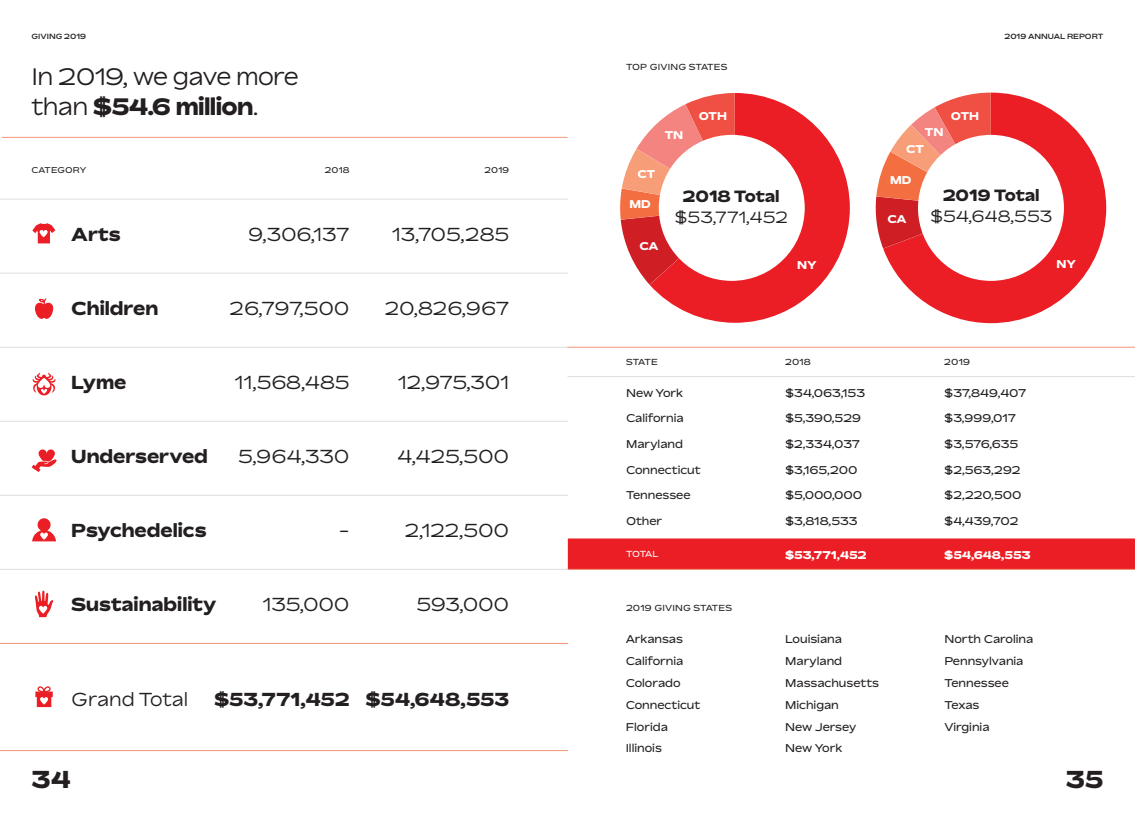
<style>
.page{position:relative;width:1135px;height:820px;background:#fff}
.page>*{position:absolute;margin:0;border:0;box-sizing:border-box;transform-origin:0 0}
.t1{font:900 24.38px "Bossa";color:#231f20}
.t2{font:300 23.75px/30px "Bossa";letter-spacing:-.025em;color:#231f20}
.t3{font:300 18.75px "Bossa";color:#231f20}
.t4{font:900 18.75px "Bossa";color:#231f20}
.t5{font:300 16.25px "Bossa";letter-spacing:.005em;color:#231f20}
.t6{font:900 16.25px "Bossa";color:#231f20}
.t7{font:11.25px/21.8px "Bossa";color:#231f20}
.t8{font:900 11.25px "Bossa";color:#fff}
.t9{font:8.75px "Bossa";letter-spacing:.02em;color:#231f20}
.t10{font:8.75px "Bossa";letter-spacing:-.04em;color:#fff}
.t11{font:8.38px "Bossa";letter-spacing:.02em;color:#231f20}
.t12{font:500 7.5px "Bossa";color:#231f20}
.s1{font-weight:900}
</style>
<div class="page">
<div style="left:567px;top:538px;width:567px;height:31px;background:#ea1e24"></div>
<hr style="left:567px;top:376px;width:567px;height:1px;background:#dddee0">
<svg style="left:649px;top:93px;width:200px;height:229px;fill:#ea1e24"></svg>
<svg style="left:620px;top:93px;width:114px;height:191px"></svg>
<div style="left:658px;top:135px;width:146px;height:146px;background:#fff;border-radius:50%"></div>
<svg style="left:883px;top:92px;width:222px;height:231px;fill:#ea1e24"></svg>
<svg style="left:875px;top:92px;width:115px;height:156px"></svg>
<div style="left:917px;top:135px;width:146px;height:146px;background:#fff;border-radius:50%"></div>
<hr style="left:0;top:642px;width:568px;height:1px;background:#f39679">
<hr style="left:0;top:749px;width:568px;height:1px;background:#f39679">
<svg style="left:35px;top:298px;width:19px;height:21px"></svg>
<svg style="left:32px;top:223px;width:23px;height:20px"></svg>
<hr style="left:2px;top:137px;width:565px;height:1px;background:#f39679">
<hr style="left:0;top:199px;width:568px;height:1px;background:#dddee0">
<hr style="left:0;top:273px;width:568px;height:1px;background:#dddee0">
<hr style="left:0;top:347px;width:568px;height:1px;background:#dddee0">
<hr style="left:0;top:420px;width:568px;height:1px;background:#dddee0">
<hr style="left:0;top:494px;width:568px;height:1px;background:#dddee0">
<hr style="left:0;top:568px;width:568px;height:1px;background:#dddee0">
<hr style="left:567px;top:568px;width:567px;height:1px;background:#f39679">
<hr style="left:567px;top:347px;width:567px;height:1px;background:#f39679">
<svg style="left:32px;top:518px;width:24px;height:24px"></svg>
<svg style="left:35px;top:686px;width:18px;height:21px"></svg>
<svg style="left:35px;top:590px;width:18px;height:26px"></svg>
<svg style="left:33px;top:372px;width:23px;height:23px"></svg>
<svg style="left:32px;top:449px;width:24px;height:23px"></svg>
<p class="t12" style="left:32px;top:31px;width:56px">GIVING 2019</p>
<h2 class="t2" style="left:32px;top:61px;width:268px">In 2019, we gave more than <span class="s1">$54.6 million</span>.</h2>
<p class="t11" style="left:32px;top:164px;width:56px">CATEGORY</p>
<p class="t11" style="left:325px;top:164px;width:26px">2018</p>
<p class="t11" style="left:484px;top:164px;width:26px">2019</p>
<h3 class="t4" style="left:71px;top:222px;width:51px">Arts</h3>
<h3 class="t3" style="left:248px;top:223px;width:103px">9,306,137</h3>
<h3 class="t3" style="left:392px;top:223px;width:118px">13,705,285</h3>
<h3 class="t4" style="left:71px;top:296px;width:89px">Children</h3>
<h3 class="t3" style="left:229px;top:297px;width:121px">26,797,500</h3>
<h3 class="t3" style="left:384px;top:297px;width:126px">20,826,967</h3>
<h3 class="t4" style="left:71px;top:370px;width:57px">Lyme</h3>
<h3 class="t3" style="left:235px;top:371px;width:116px">11,568,485</h3>
<h3 class="t3" style="left:398px;top:371px;width:113px">12,975,301</h3>
<h3 class="t4" style="left:71px;top:444px;width:138px">Underserved</h3>
<h3 class="t3" style="left:238px;top:445px;width:113px">5,964,330</h3>
<h3 class="t3" style="left:397px;top:445px;width:113px">4,425,500</h3>
<h3 class="t4" style="left:71px;top:517px;width:137px">Psychedelics</h3>
<h3 class="t3" style="left:339px;top:519px;width:12px">-</h3>
<h3 class="t3" style="left:404px;top:519px;width:106px">2,122,500</h3>
<h3 class="t4" style="left:71px;top:591px;width:147px">Sustainability</h3>
<h3 class="t3" style="left:262px;top:592px;width:88px">135,000</h3>
<h3 class="t3" style="left:416px;top:592px;width:94px">593,000</h3>
<h3 class="t3" style="left:71px;top:687px;width:118px">Grand Total</h3>
<h3 class="t4" style="left:214px;top:686px;width:296px">$53,771,452 $54,648,553</h3>
<p class="t9" style="left:625px;top:62px;width:103px">TOP GIVING STATES</p>
<p class="t8" style="left:664px;top:128px;width:20px">TN</p>
<p class="t8" style="left:698px;top:108px;width:30px">OTH</p>
<p class="t8" style="left:637px;top:166px;width:19px">CT</p>
<p class="t8" style="left:629px;top:196px;width:23px">MD</p>
<p class="t8" style="left:639px;top:238px;width:21px">CA</p>
<h3 class="t6" style="left:682px;top:185px;width:98px">2018 Total</h3>
<h3 class="t5" style="left:674px;top:207px;width:115px">$53,771,452</h3>
<p class="t8" style="left:796px;top:257px;width:21px">NY</p>
<p class="t12" style="left:1004px;top:31px;width:100px">2019 ANNUAL REPORT</p>
<p class="t8" style="left:924px;top:124px;width:20px">TN</p>
<p class="t8" style="left:905px;top:142px;width:19px">CT</p>
<p class="t8" style="left:950px;top:108px;width:30px">OTH</p>
<p class="t8" style="left:889px;top:172px;width:23px">MD</p>
<p class="t8" style="left:887px;top:211px;width:21px">CA</p>
<h3 class="t6" style="left:942px;top:184px;width:98px">2019 Total</h3>
<h3 class="t5" style="left:929px;top:206px;width:123px">$54,648,553</h3>
<p class="t8" style="left:1056px;top:256px;width:21px">NY</p>
<p class="t9" style="left:625px;top:356px;width:33px">STATE</p>
<p class="t7" style="left:625px;top:381px;width:59px">New York</p>
<p class="t7" style="left:625px;top:407px;width:59px">California</p>
<p class="t7" style="left:625px;top:432px;width:58px">Maryland</p>
<p class="t7" style="left:625px;top:458px;width:76px">Connecticut</p>
<p class="t7" style="left:625px;top:484px;width:66px">Tennessee</p>
<p class="t7" style="left:625px;top:509px;width:38px">Other</p>
<p class="t9" style="left:784px;top:356px;width:27px">2018</p>
<p class="t7" style="left:784px;top:381px;width:81px">$34,063,153</p>
<p class="t7" style="left:784px;top:407px;width:77px">$5,390,529</p>
<p class="t7" style="left:784px;top:432px;width:76px">$2,334,037</p>
<p class="t7" style="left:784px;top:458px;width:74px">$3,165,200</p>
<p class="t7" style="left:784px;top:484px;width:78px">$5,000,000</p>
<p class="t7" style="left:784px;top:509px;width:74px">$3,818,533</p>
<p class="t9" style="left:943px;top:356px;width:27px">2019</p>
<p class="t7" style="left:943px;top:381px;width:83px">$37,849,407</p>
<p class="t7" style="left:943px;top:407px;width:73px">$3,999,017</p>
<p class="t7" style="left:943px;top:432px;width:75px">$3,576,635</p>
<p class="t7" style="left:943px;top:458px;width:78px">$2,563,292</p>
<p class="t7" style="left:943px;top:484px;width:79px">$2,220,500</p>
<p class="t7" style="left:943px;top:509px;width:76px">$4,439,702</p>
<p class="t10" style="left:625px;top:548px;width:34px">TOTAL</p>
<p class="t8" style="left:784px;top:547px;width:83px">$53,771,452</p>
<p class="t8" style="left:943px;top:547px;width:88px">$54,648,553</p>
<p class="t9" style="left:625px;top:601px;width:108px">2019 GIVING STATES</p>
<p class="t7" style="left:785px;top:627px;width:95px">Louisiana<br>Maryland<br>Massachusetts<br>Michigan<br>New Jersey<br>New York</p>
<p class="t7" style="left:625px;top:627px;width:76px">Arkansas<br>California<br>Colorado<br>Connecticut<br>Florida<br>Illinois</p>
<p class="t7" style="left:944px;top:627px;width:90px">North Carolina<br>Pennsylvania<br>Tennessee<br>Texas<br>Virginia</p>
<h1 class="t1" style="left:32px;top:763px;width:41px">34</h1>
<h1 class="t1" style="left:1065px;top:763px;width:39px">35</h1>
</div>
